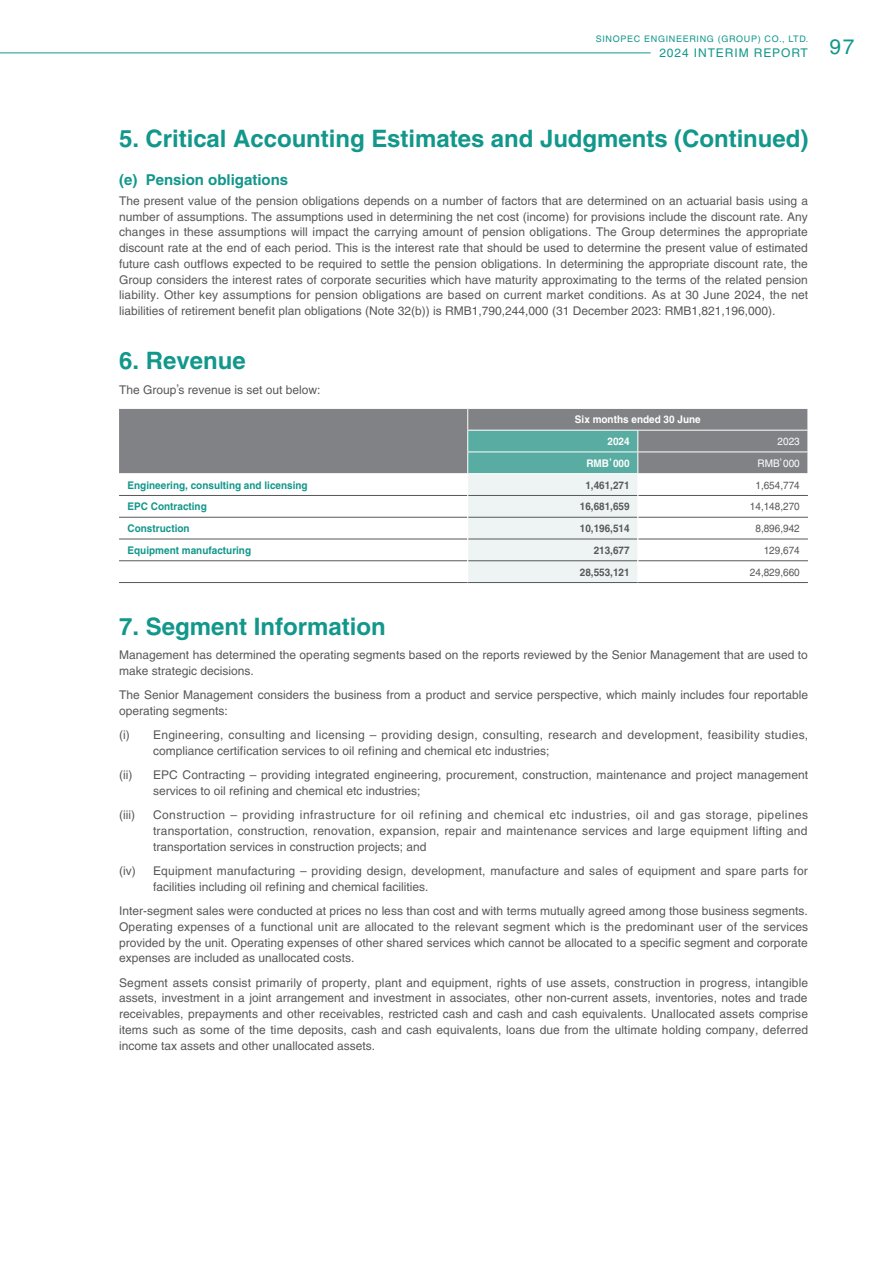
<style>
.page{position:relative;width:893px;height:1263px;background:#fff}
.page>*{position:absolute;margin:0;border:0;box-sizing:border-box;transform-origin:0 0}
.t1{font:700 24px "Helvetica LT Std";color:#12978b}
.t2{font:700 15px "Helvetica LT Std";color:#12978b}
.t3{font:12px/15.8px "Helvetica LT Std";color:#57585a;text-align:justify}
.t4{font:12px/15.8px "Helvetica LT Std";letter-spacing:.025em;color:#57585a}
.t5{font:12px "Helvetica LT Std";letter-spacing:.075em;color:#12978b}
.t6{font:700 10.5px "Helvetica LT Std";color:#12978b;scale:.95 1}
.t7{font:700 10.5px "Helvetica LT Std";color:#57585a;scale:.95 1}
.t8{font:10.5px "Helvetica LT Std";color:#57585a;scale:.95 1}
.t9{font:700 10.5px/21.8px "Helvetica LT Std";color:#fff;scale:.95 1}
.t10{font:10.5px "Helvetica LT Std";color:#fff;scale:.95 1}
.t11{font:9px "Helvetica LT Std";letter-spacing:.075em;color:#12978b}
</style>
<div class="page">
<hr style="left:0;top:53px;width:651px;height:1px;background:#12978b">
<div style="left:119px;top:409px;width:688px;height:64px;background:#808285"></div>
<hr style="left:638px;top:430px;width:170px;height:1px;background:#fff">
<hr style="left:638px;top:452px;width:170px;height:1px;background:#fff">
<hr style="left:119px;top:495px;width:348px;height:1px;background:#57585a">
<hr style="left:638px;top:495px;width:170px;height:1px;background:#57585a">
<hr style="left:119px;top:517px;width:348px;height:1px;background:#57585a">
<hr style="left:638px;top:517px;width:170px;height:1px;background:#57585a">
<hr style="left:119px;top:539px;width:348px;height:1px;background:#57585a">
<hr style="left:638px;top:539px;width:170px;height:1px;background:#57585a">
<hr style="left:119px;top:560px;width:348px;height:1px;background:#57585a">
<hr style="left:638px;top:560px;width:170px;height:1px;background:#57585a">
<hr style="left:119px;top:582px;width:349px;height:1px;background:#57585a">
<hr style="left:468px;top:582px;width:170px;height:1px;background:#57585a">
<hr style="left:638px;top:582px;width:170px;height:1px;background:#57585a">
<svg style="left:807px;top:409px;width:1px;height:64px"></svg>
<svg style="left:467px;top:409px;width:171px;height:173px;background:#b9d2cf"></svg>
<p class="t11" style="left:596px;top:34px;width:214px">SINOPEC ENGINEERING (GROUP) CO., LTD.</p>
<p class="t5" style="left:659px;top:46px;width:197px">2024 INTERIM REPORT <sup>97</sup></p>
<h1 class="t1" style="left:119px;top:124px;width:691px">5. Critical Accounting Estimates and Judgments (Continued)</h1>
<p class="t2" style="left:119px;top:170px;width:171px">(e) Pension obligations</p>
<p class="t3" style="left:119px;top:193px;width:691px">The present value of the pension obligations depends on a number of factors that are determined on an actuarial basis using a number of assumptions. The assumptions used in determining the net cost (income) for provisions include the discount rate. Any changes in these assumptions will impact the carrying amount of pension obligations. The Group determines the appropriate discount rate at the end of each period. This is the interest rate that should be used to determine the present value of estimated future cash outflows expected to be required to settle the pension obligations. In determining the appropriate discount rate, the Group considers the interest rates of corporate securities which have maturity approximating to the terms of the related pension liability. Other key assumptions for pension obligations are based on current market conditions. As at 30 June 2024, the net liabilities of retirement benefit plan obligations (Note 32(b)) is RMB1,790,244,000 (31 December 2023: RMB1,821,196,000).</p>
<h1 class="t1" style="left:119px;top:346px;width:128px">6. Revenue</h1>
<p class="t3" style="left:119px;top:382px;width:203px">The Group’s revenue is set out below:</p>
<p class="t9" style="left:607px;top:409px;width:100px;text-indent:-33px">Six months ended 30 June<br>2024</p>
<p class="t10" style="left:778px;top:435px;width:25px">2023</p>
<p class="t9" style="left:586px;top:452px;width:47px">RMB’000</p>
<p class="t10" style="left:757px;top:457px;width:46px">RMB’000</p>
<p class="t6" style="left:128px;top:478px;width:191px">Engineering, consulting and licensing</p>
<p class="t7" style="left:585px;top:478px;width:48px">1,461,271</p>
<p class="t8" style="left:755px;top:479px;width:48px">1,654,774</p>
<p class="t6" style="left:128px;top:500px;width:85px">EPC Contracting</p>
<p class="t7" style="left:580px;top:500px;width:54px">16,681,659</p>
<p class="t8" style="left:750px;top:501px;width:54px">14,148,270</p>
<p class="t6" style="left:128px;top:522px;width:67px">Construction</p>
<p class="t7" style="left:580px;top:522px;width:54px">10,196,514</p>
<p class="t8" style="left:755px;top:522px;width:48px">8,896,942</p>
<p class="t6" style="left:128px;top:544px;width:132px">Equipment manufacturing</p>
<p class="t7" style="left:594px;top:544px;width:39px">213,677</p>
<p class="t8" style="left:764px;top:544px;width:39px">129,674</p>
<p class="t7" style="left:580px;top:566px;width:54px">28,553,121</p>
<p class="t8" style="left:750px;top:566px;width:54px">24,829,660</p>
<h1 class="t1" style="left:119px;top:612px;width:268px">7. Segment Information</h1>
<p class="t3" style="left:119px;top:647px;width:690px">Management has determined the operating segments based on the reports reviewed by the Senior Management that are used to make strategic decisions.</p>
<p class="t3" style="left:119px;top:687px;width:690px">The Senior Management considers the business from a product and service perspective, which mainly includes four reportable operating segments:</p>
<p class="t4" style="left:153px;top:727px;width:657px;text-indent:-34px">(i) Engineering, consulting and licensing – providing design, consulting, research and development, feasibility studies, compliance certification services to oil refining and chemical etc industries;</p>
<p class="t3" style="left:119px;top:767px;width:15px">(ii)</p>
<p class="t3" style="left:153px;top:767px;width:657px">EPC Contracting – providing integrated engineering, procurement, construction, maintenance and project management services to oil refining and chemical etc industries;</p>
<p class="t3" style="left:119px;top:807px;width:17px">(iii)</p>
<p class="t3" style="left:153px;top:807px;width:657px">Construction – providing infrastructure for oil refining and chemical etc industries, oil and gas storage, pipelines transportation, construction, renovation, expansion, repair and maintenance services and large equipment lifting and transportation services in construction projects; and</p>
<p class="t3" style="left:119px;top:863px;width:18px">(iv)</p>
<p class="t3" style="left:153px;top:863px;width:656px">Equipment manufacturing – providing design, development, manufacture and sales of equipment and spare parts for facilities including oil refining and chemical facilities.</p>
<p class="t3" style="left:119px;top:903px;width:691px">Inter-segment sales were conducted at prices no less than cost and with terms mutually agreed among those business segments.<br>Operating expenses of a functional unit are allocated to the relevant segment which is the predominant user of the services provided by the unit. Operating expenses of other shared services which cannot be allocated to a specific segment and corporate expenses are included as unallocated costs.</p>
<p class="t3" style="left:119px;top:974px;width:691px">Segment assets consist primarily of property, plant and equipment, rights of use assets, construction in progress, intangible assets, investment in a joint arrangement and investment in associates, other non-current assets, inventories, notes and trade receivables, prepayments and other receivables, restricted cash and cash and cash equivalents. Unallocated assets comprise items such as some of the time deposits, cash and cash equivalents, loans due from the ultimate holding company, deferred income tax assets and other unallocated assets.</p>
</div>
